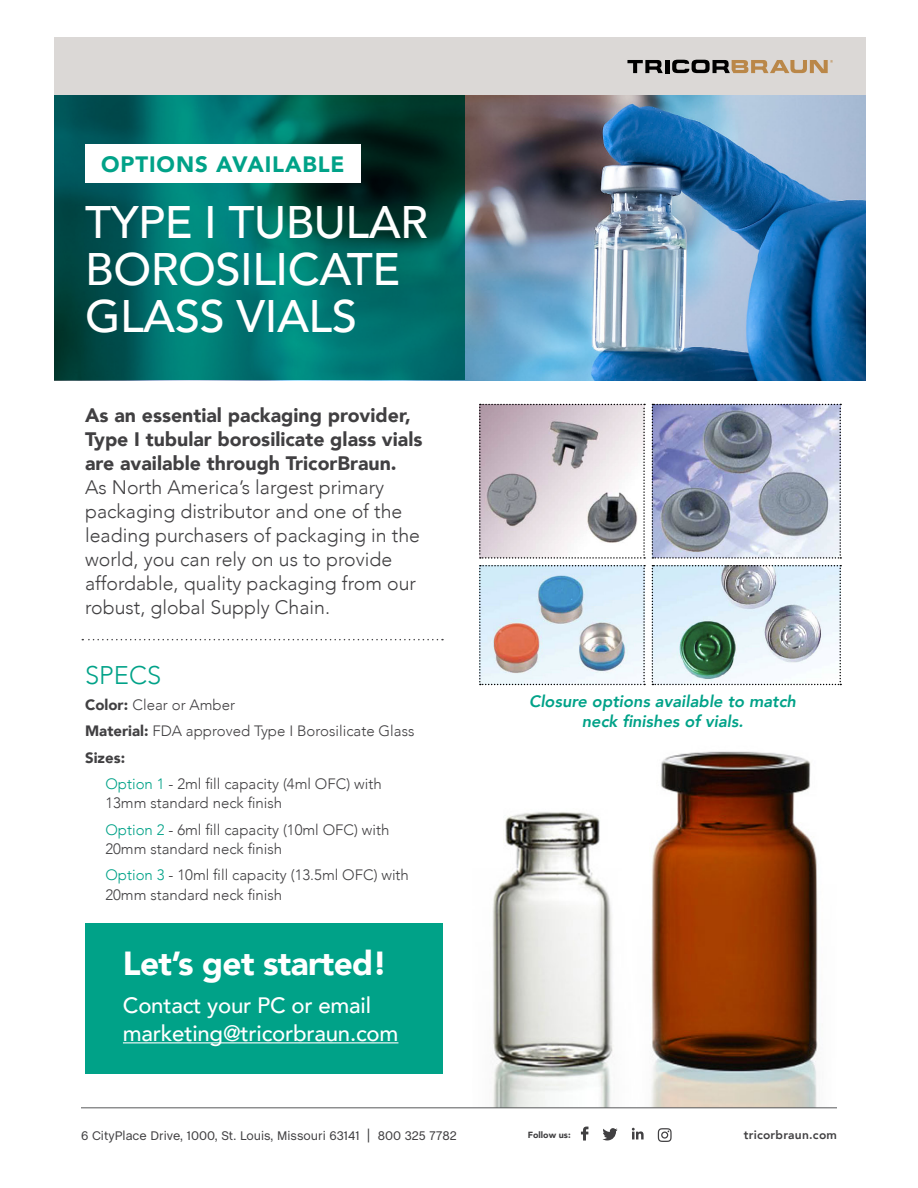
<style>
.page{position:relative;width:918px;height:1188px;background:#fff}
.page>*{position:absolute;margin:0;border:0;box-sizing:border-box;transform-origin:0 0}
.t1{font:500 45.45px/47.1px "Avenir";letter-spacing:-.01em;color:#fff}
.t2{font:900 33.3px "Avenir";letter-spacing:-.02em;color:#fff}
.t3{font:300 25.5px "Avenir";color:#00a288}
.t4{font:500 22.2px/27.8px "Avenir";letter-spacing:-.01em;color:#fff}
.t5{font:900 22.2px "Avenir";letter-spacing:.04em;color:#00a288}
.t6{font:300 19.5px/24px "Avenir";color:#414042}
.t7{font:900 19.5px/24px "Avenir";color:#414042}
.t8{font:italic 800 16.5px/19.5px "Avenir";color:#00a288;text-align:center}
.t9{font:300 15px/26.2px "Avenir";color:#414042}
.t10{font:900 15px "Avenir";color:#414042}
.t11{font:12.75px "Chalet";color:#414042}
.t12{font:800 12px "Avenir";letter-spacing:.02em;color:#414042}
.t13{font:900 8.85px "Avenir";color:#414042}
.s1{font-weight:900}
.s2{color:#00a288}
.s3{font-size:15.3px}
</style>
<div class="page">
<img style="left:492px;top:751px;width:326px;height:356px">
<img style="left:464px;top:94px;width:401px;height:286px">
<svg style="left:54px;top:94px;width:410px;height:286px;background:#01625c"></svg>
<div style="left:54px;top:37px;width:811px;height:57px;background:#dbd8d6"></div>
<hr style="left:665px;top:60px;width:4px;height:13px;background:#000">
<svg style="left:627px;top:60px;width:36px;height:13px"></svg>
<svg style="left:672px;top:60px;width:161px;height:13px"></svg>
<div style="left:85px;top:924px;width:358px;height:150px;background:#00a288"></div>
<hr style="left:123px;top:1042px;width:275px;height:1px;background:#fff">
<hr style="left:81px;top:1107px;width:756px;height:1px;background:#58595b">
<svg style="left:581px;top:1127px;width:7px;height:14px"></svg>
<svg style="left:632px;top:1128px;width:12px;height:11px"></svg>
<svg style="left:602px;top:1128px;width:16px;height:12px"></svg>
<svg style="left:658px;top:1128px;width:14px;height:14px"></svg>
<div style="left:85px;top:145px;width:276px;height:38px;background:#fff"></div>
<svg style="left:82px;top:639px;width:361px;height:1px"></svg>
<svg style="left:479px;top:404px;width:166px;height:155px"></svg>
<svg style="left:652px;top:404px;width:189px;height:155px;background:#9fa5bd"></svg>
<img style="left:479px;top:565px;width:166px;height:120px">
<svg style="left:652px;top:565px;width:189px;height:120px"></svg>
<h3 class="t5" style="left:101px;top:146px;width:245px">OPTIONS AVAILABLE</h3>
<h1 class="t1" style="left:85px;top:196px;width:344px">TYPE I TUBULAR<br>BOROSILICATE<br>GLASS VIALS</h1>
<h3 class="t7" style="left:85px;top:403px;width:339px">As an essential packaging provider,<br>Type I tubular borosilicate glass vials are available through TricorBraun.</h3>
<h3 class="t6" style="left:85px;top:476px;width:336px">As North America’s largest primary packaging distributor and one of the leading purchasers of packaging in the world, you can rely on us to provide affordable, quality packaging from our robust, global Supply Chain.</h3>
<h3 class="t3" style="left:85px;top:660px;width:78px">SPECS</h3>
<p class="t9" style="left:85px;top:692px;width:151px"><span class="s1">Color:</span> Clear or Amber</p>
<p class="t9" style="left:85px;top:718px;width:331px"><span class="s1">Material:</span> FDA approved Type I Borosilicate Glass</p>
<p class="t10" style="left:85px;top:745px;width:42px">Sizes:</p>
<p class="t9" style="left:105px;top:771px;width:278px"><span class="s2">Option 1</span> - 2ml fill capacity (4ml OFC) with</p>
<p class="t9" style="left:105px;top:790px;width:286px">13mm standard neck finish<br><span class="s2">Option 2</span> - 6ml fill capacity (10ml OFC) with</p>
<p class="t9" style="left:105px;top:836px;width:305px">20mm standard neck finish<br><span class="s2">Option 3</span> - 10ml fill capacity (13.5ml OFC) with</p>
<p class="t9" style="left:105px;top:882px;width:178px">20mm standard neck finish</p>
<h2 class="t2" style="left:123px;top:934px;width:266px">Let’s get started!</h2>
<h3 class="t4" style="left:123px;top:991px;width:277px">Contact your PC or email marketing@tricorbraun.com</h3>
<p class="t8" style="left:529px;top:692px;width:269px">Closure options available to match neck finishes of vials.</p>
<p class="t11" style="left:81px;top:1128px;width:377px">6 CityPlace Drive, 1000, St. Louis, Missouri 63141 <span class="s3">|</span> 800 325 7782</p>
<p class="t13" style="left:528px;top:1127px;width:44px">Follow us:</p>
<p class="t12" style="left:744px;top:1126px;width:95px">tricorbraun.com</p>
</div>
